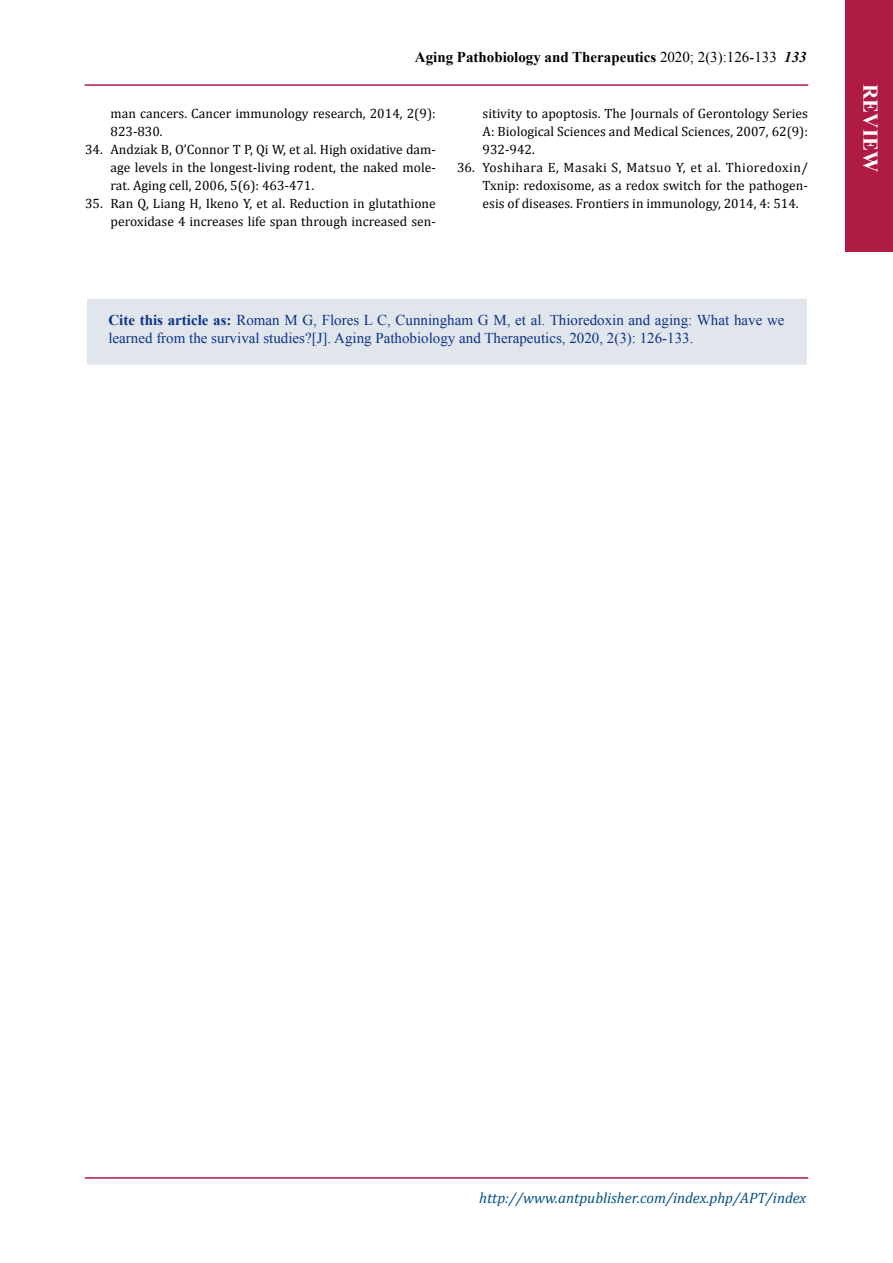
<style>
.page{position:relative;width:893px;height:1263px;background:#fff}
.page>*{position:absolute;margin:0;border:0;box-sizing:border-box;transform-origin:0 0}
.t1{font:700 21px "Times New Roman";color:#fff}
.t2{font:15px/18px "Times New Roman";color:#0c3388}
.t3{font:700 15px "Times New Roman";color:#000}
.t4{font:italic 15px "Cambria";color:#004f88}
.t5{font:13.5px/18px "Cambria";color:#000;text-align:justify}
.s1{font-weight:400}
.s2{font-style:italic}
.s3{font-weight:700}
</style>
<div class="page">
<hr style="left:85px;top:84px;width:723px;height:2px;background:#af1b45">
<div style="left:845px;top:0;width:48px;height:251px;background:#af1b45"></div>
<hr style="left:85px;top:1177px;width:723px;height:2px;background:#af1b45">
<div style="left:85px;top:297px;width:723px;height:69px;background:#e1e6ec;border:2px solid #fff"></div>
<p class="t3" style="left:415px;top:47px;width:393px">Aging Pathobiology and Therapeutics <span class="s1">2020; 2(3):126-133</span> <span class="s2">133</span></p>
<p class="t5" style="left:111px;top:104px;width:327px">man cancers. Cancer immunology research, 2014, 2(9):<br>823-830.</p>
<p class="t5" style="left:111px;top:140px;width:327px;text-indent:-26px">34. Andziak B, O’Connor T P, Qi W, et al. High oxidative dam&shy;age levels in the longest‐living rodent, the naked mole‐ rat. Aging cell, 2006, 5(6): 463-471.</p>
<p class="t5" style="left:85px;top:194px;width:352px;text-align:right">35. Ran Q, Liang H, Ikeno Y, et al. Reduction in glutathione peroxidase 4 increases life span through increased sen-</p>
<p class="t5" style="left:483px;top:104px;width:327px">sitivity to apoptosis. The Journals of Gerontology Series A: Biological Sciences and Medical Sciences, 2007, 62(9):<br>932-942.</p>
<p class="t5" style="left:483px;top:158px;width:327px;text-indent:-26px">36. Yoshihara E, Masaki S, Matsuo Y, et al. Thioredoxin/ Txnip: redoxisome, as a redox switch for the pathogen&shy;esis of diseases. Frontiers in immunology, 2014, 4: 514.</p>
<p class="t2" style="left:108px;top:311px;width:678px"><span class="s3">Cite this article as:</span> Roman M G, Flores L C, Cunningham G M, et al. Thioredoxin and aging: What have we learned from the survival studies?[J]. Aging Pathobiology and Therapeutics, 2020, 2(3): 126-133.</p>
<h1 class="t1" style="left:885px;top:84px;width:89px;rotate:90deg">REVIEW</h1>
<p class="t4" style="left:479px;top:1187px;width:329px">http://www.antpublisher.com/index.php/APT/index</p>
</div>
